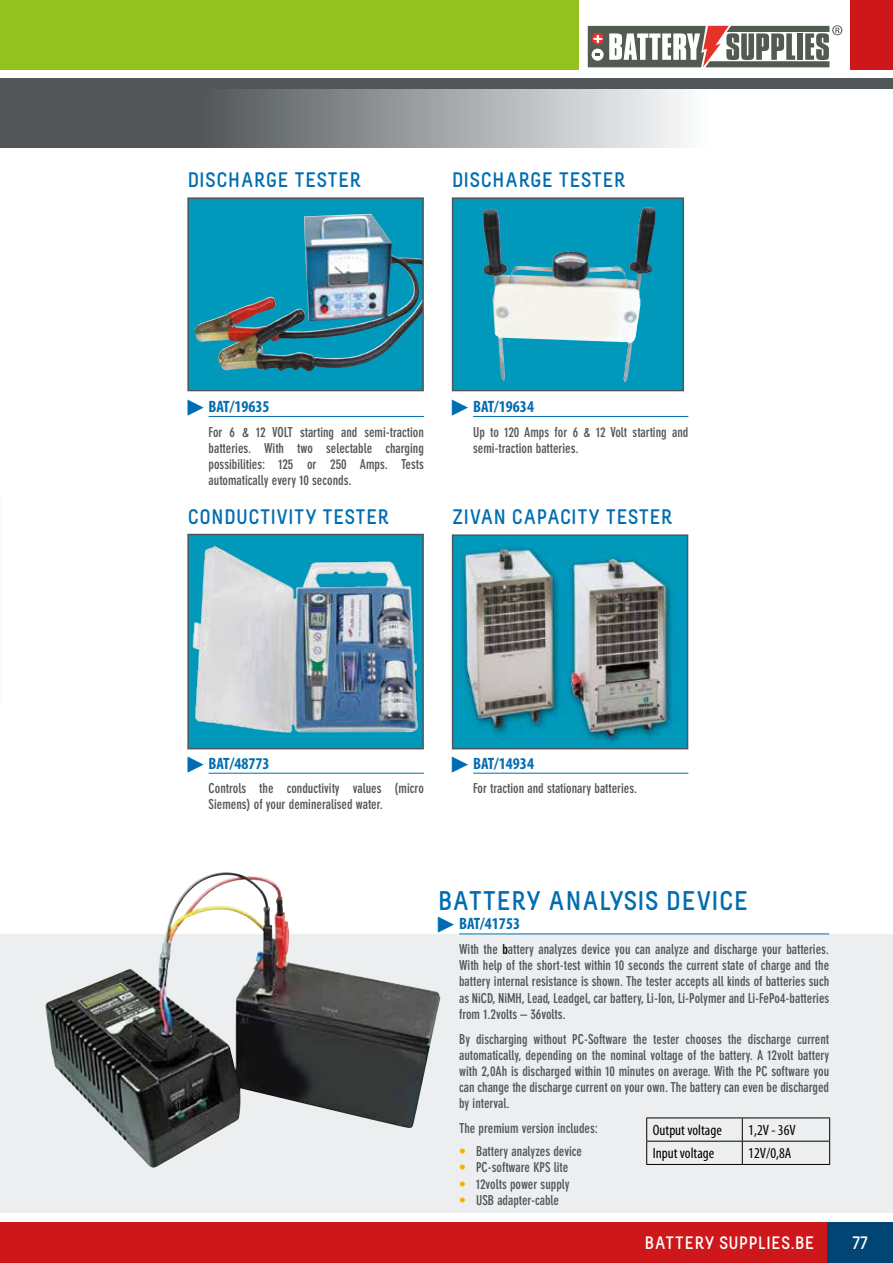
<style>
.page{position:relative;width:893px;height:1263px;background:#fff}
.page>*{position:absolute;margin:0;border:0;box-sizing:border-box;transform-origin:0 0}
.t1{font:700 27px "Melbourne";letter-spacing:.02em;color:#006db1}
.t2{font:700 21px "Melbourne";letter-spacing:.02em;color:#006db1}
.t3{font:700 18px "Melbourne";letter-spacing:.03em;color:#fff}
.t4{font:700 condensed 16.5px "Myriad Pro";color:#006db1}
.t5{font:condensed 15px "Myriad Pro";color:#000}
.t6{font:700 condensed 13.5px/16.2px "DIN Neuzeit Grotesk Std";color:#525658;text-align:justify}
.s1{font-family:"Universal Std Newswith Comm Pi";font-weight:400;font-stretch:normal}
.s2{color:#000}
.s3{color:#f9b000}
</style>
<div class="page">
<div style="left:0;top:1222px;width:827px;height:41px;background:#cd171a"></div>
<div style="left:827px;top:1222px;width:66px;height:41px;background:#004574"></div>
<svg style="left:0;top:89px;width:684px;height:59px;background:#8a8e90"></svg>
<div style="left:0;top:934px;width:893px;height:279px;background:#edeeef"></div>
<hr style="left:459px;top:933px;width:370px;height:1px;background:#006db1">
<hr style="left:209px;top:416px;width:215px;height:1px;background:#006db1">
<hr style="left:209px;top:773px;width:215px;height:1px;background:#006db1">
<hr style="left:473px;top:773px;width:215px;height:1px;background:#006db1">
<hr style="left:473px;top:416px;width:215px;height:1px;background:#006db1">
<div style="left:188px;top:198px;width:235px;height:193px;background:#0099bc"></div>
<img style="left:194px;top:214px;width:227px;height:158px">
<div style="left:187px;top:197px;width:237px;height:194px;border:2px solid #525658"></div>
<div style="left:453px;top:198px;width:230px;height:193px;background:#0099bc"></div>
<img style="left:482px;top:207px;width:174px;height:176px">
<div style="left:452px;top:197px;width:232px;height:194px;border:2px solid #525658"></div>
<img style="left:190px;top:538px;width:231px;height:207px">
<div style="left:187px;top:534px;width:237px;height:215px;border:2px solid #525658"></div>
<img style="left:456px;top:537px;width:228px;height:209px">
<div style="left:452px;top:534px;width:236px;height:215px;border:2px solid #525658"></div>
<img style="left:45px;top:872px;width:396px;height:296px">
<hr style="left:646px;top:1117px;width:96px;height:1px;background:#000">
<hr style="left:742px;top:1117px;width:88px;height:1px;background:#000">
<hr style="left:646px;top:1141px;width:96px;height:1px;background:#000">
<svg style="left:646px;top:1118px;width:1px;height:46px"></svg>
<hr style="left:742px;top:1141px;width:88px;height:1px;background:#000">
<svg style="left:742px;top:1118px;width:1px;height:46px"></svg>
<svg style="left:829px;top:1118px;width:1px;height:46px"></svg>
<hr style="left:646px;top:1164px;width:96px;height:1px;background:#000">
<hr style="left:742px;top:1164px;width:88px;height:1px;background:#000">
<div style="left:0;top:78px;width:893px;height:11px;background:#525658"></div>
<svg style="left:588px;top:25px;width:254px;height:42px"></svg>
<div style="left:0;top:0;width:579px;height:70px;background:#95c11f"></div>
<div style="left:850px;top:0;width:43px;height:70px;background:#cd171a"></div>
<h2 class="t2" style="left:187px;top:167px;width:175px">DISCHARGE TESTER</h2>
<h2 class="t2" style="left:452px;top:167px;width:175px">DISCHARGE TESTER</h2>
<p class="t4" style="left:187px;top:397px;width:84px"><span class="s1">▶</span> BAT/19635</p>
<p class="t6" style="left:209px;top:424px;width:217px">For 6 &amp; 12 VOLT starting and semi-traction batteries. With two selectable charging possibilities: 125 or 250 Amps. Tests automatically every 10 seconds.</p>
<p class="t4" style="left:452px;top:397px;width:84px"><span class="s1">▶</span> BAT/19634</p>
<p class="t6" style="left:473px;top:424px;width:217px">Up to 120 Amps for 6 &amp; 12 Volt starting and semi-traction batteries.</p>
<h2 class="t2" style="left:187px;top:504px;width:204px">CONDUCTIVITY TESTER</h2>
<h2 class="t2" style="left:452px;top:504px;width:222px">ZIVAN CAPACITY TESTER</h2>
<p class="t4" style="left:187px;top:754px;width:84px"><span class="s1">▶</span> BAT/48773</p>
<p class="t6" style="left:209px;top:780px;width:217px">Controls the conductivity values (micro<br>Siemens) of your demineralised water.</p>
<p class="t4" style="left:452px;top:754px;width:84px"><span class="s1">▶</span> BAT/14934</p>
<p class="t6" style="left:473px;top:780px;width:166px">For traction and stationary batteries.</p>
<h1 class="t1" style="left:438px;top:884px;width:312px">BATTERY ANALYSIS DEVICE</h1>
<p class="t4" style="left:438px;top:915px;width:84px"><span class="s1">▶</span> BAT/41753</p>
<p class="t6" style="left:459px;top:941px;width:372px">With the <span class="s2">b</span>attery analyzes device you can analyze and discharge your batteries.<br>With help of the short-test within 10 seconds the current state of charge and the battery internal resistance is shown. The tester accepts all kinds of batteries such as NiCD, NiMH, Lead, Leadgel, car battery, Li-Ion, Li-Polymer and Li-FePo4-batteries from 1.2volts – 36volts.</p>
<p class="t6" style="left:459px;top:1031px;width:372px">By discharging without PC-Software the tester chooses the discharge current automatically, depending on the nominal voltage of the battery. A 12volt battery with 2,0Ah is discharged within 10 minutes on average. With the PC software you can change the discharge current on your own. The battery can even be discharged by interval.</p>
<p class="t6" style="left:459px;top:1120px;width:140px">The premium version includes:</p>
<p class="t6" style="left:459px;top:1143px;width:124px"><span class="s3">•</span> Battery analyzes device</p>
<p class="t6" style="left:459px;top:1159px;width:111px"><span class="s3">•</span> PC-software KPS lite</p>
<p class="t6" style="left:459px;top:1176px;width:112px"><span class="s3">•</span> 12volts power supply</p>
<p class="t6" style="left:459px;top:1192px;width:101px"><span class="s3">•</span> USB adapter-cable</p>
<p class="t5" style="left:653px;top:1122px;width:71px">Output voltage</p>
<p class="t5" style="left:748px;top:1122px;width:49px">1,2V - 36V</p>
<p class="t5" style="left:653px;top:1145px;width:63px">Input voltage</p>
<p class="t5" style="left:748px;top:1145px;width:45px">12V/0,8A</p>
<h3 class="t3" style="left:644px;top:1232px;width:171px">BATTERY SUPPLIES.BE</h3>
<h3 class="t3" style="left:852px;top:1232px;width:17px">77</h3>
</div>
